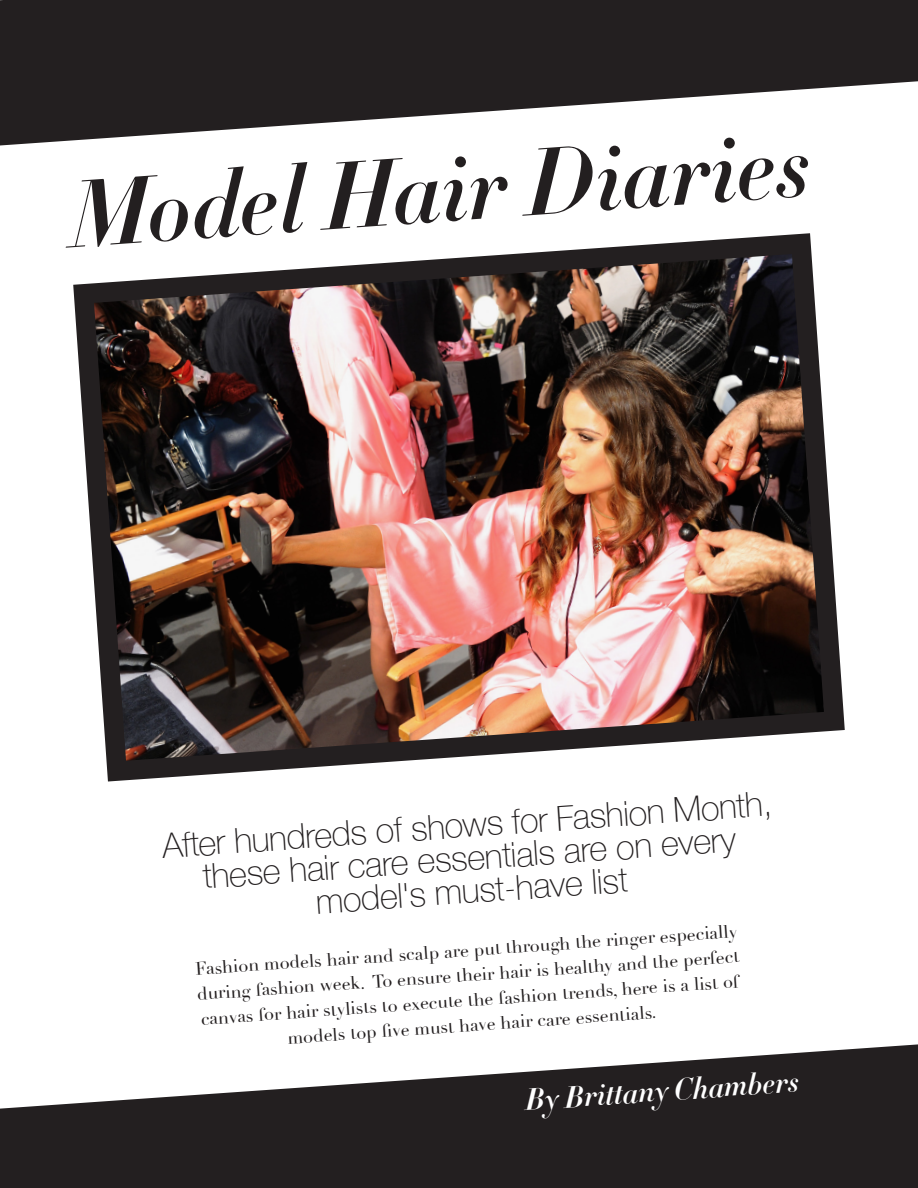
<style>
.page{position:relative;width:918px;height:1188px;background:#fff}
.page>*{position:absolute;margin:0;border:0;box-sizing:border-box;transform-origin:0 0}
.t1{font:93.15px "Didot HTF B24 Bold Ital";color:#231f20}
.t2{font:100 34.5px/33px "Helvetica Neue";color:#231f20;text-align:center}
.t3{font:30px "Didot HTF B24 Bold Ital";color:#fff}
.t4{font:17.85px/25px "Didot";color:#231f20;text-align:center}
</style>
<div class="page">
<img style="left:73px;top:233px;width:772px;height:549px">
<svg style="left:0;top:0;width:918px;height:145px;fill:#231f20"></svg>
<svg style="left:0;top:1044px;width:918px;height:144px;fill:#231f20"></svg>
<h1 class="t1" style="left:64px;top:155px;width:745px;rotate:-4deg">Model Hair Diaries</h1>
<h2 class="t2" style="left:161px;top:829px;width:613px;rotate:-4deg">After hundreds of shows for Fashion Month, these hair care essentials are on every model's must-have list</h2>
<p class="t4" style="left:194px;top:957px;width:545px;rotate:-4deg">Fashion models hair and scalp are put through the ringer especially during fashion week. To ensure their hair is healthy and the perfect canvas for hair stylists to execute the fashion trends, here is a list of models top fi ve must have hair care essentials.</p>
<h3 class="t3" style="left:524px;top:1081px;width:276px;rotate:-4deg">By Brittany Chambers</h3>
</div>
